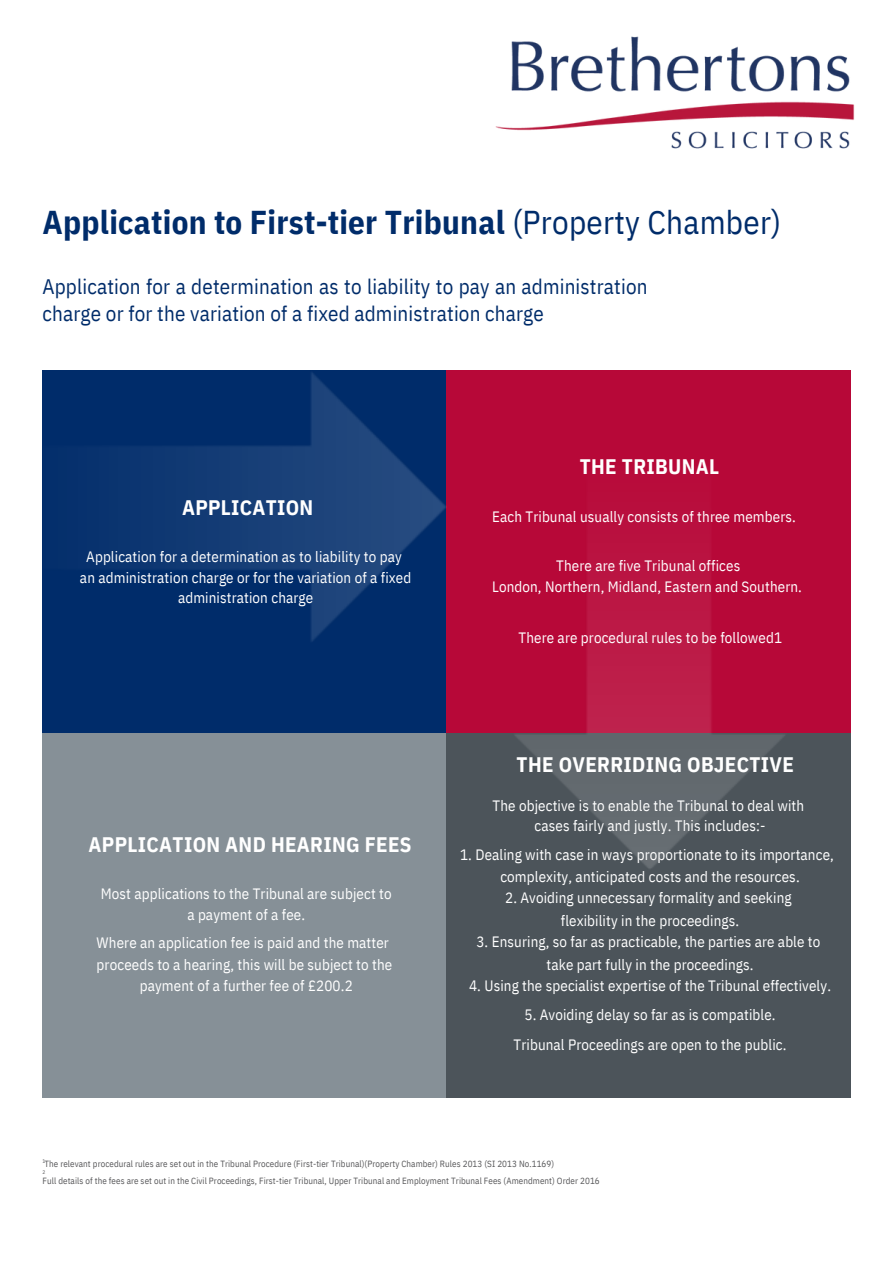
<style>
.page{position:relative;width:893px;height:1264px;background:#fff}
.page>*{position:absolute;margin:0;border:0;box-sizing:border-box;transform-origin:0 0}
.t1{font:700 33px "IBM Plex Sans Cond";letter-spacing:.01em;color:#002c6a}
.t2{font:21px/27px "IBM Plex Sans Cond";letter-spacing:.01em;color:#002c6a}
.t3{font:700 21px "IBM Plex Sans Cond";letter-spacing:.015em;color:#fff}
.t4{font:15px/20.2px "IBM Plex Sans Cond";letter-spacing:.01em;color:#fff;text-align:center}
.t5{font:9px "IBM Plex Sans Cond";letter-spacing:.01em;color:#58585a}
.t6{font:5.25px "IBM Plex Sans Cond";color:#58585a}
.s1{font-weight:400}
</style>
<div class="page">
<div style="left:42px;top:371px;width:404px;height:363px;background:#002c6a"></div>
<div style="left:446px;top:371px;width:404px;height:363px;background:#b70838"></div>
<div style="left:43px;top:733px;width:403px;height:364px;background:#869097"></div>
<div style="left:446px;top:733px;width:404px;height:364px;background:#4c545a"></div>
<img style="left:515px;top:553px;width:270px;height:316px">
<img style="left:42px;top:370px;width:405px;height:272px">
<img style="left:495px;top:36px;width:360px;height:113px">
<h1 class="t1" style="left:42px;top:200px;width:740px">Application to First-tier Tribunal <span class="s1">(Property Chamber)</span></h1>
<h2 class="t2" style="left:42px;top:272px;width:606px">Application for a determination as to liability to pay an administration charge or for the variation of a fixed administration charge</h2>
<h2 class="t3" style="left:182px;top:493px;width:133px">APPLICATION</h2>
<p class="t4" style="left:80px;top:546px;width:333px">Application for a determination as to liability to pay an administration charge or for the variation of a fixed administration charge</p>
<h2 class="t3" style="left:89px;top:830px;width:324px">APPLICATION AND HEARING FEES</h2>
<p class="t4" style="left:101px;top:883px;width:292px">Most applications to the Tribunal are subject to a payment of a fee.</p>
<p class="t4" style="left:97px;top:930px;width:297px;line-height:22.5px;text-align:left">Where an application fee is paid and the matter proceeds to a hearing, this will be subject to the</p>
<p class="t4" style="left:140px;top:974px;width:214px">payment of a further fee of £200.2</p>
<h2 class="t3" style="left:579px;top:452px;width:141px">THE TRIBUNAL</h2>
<p class="t4" style="left:492px;top:506px;width:305px">Each Tribunal usually consists of three members.</p>
<p class="t4" style="left:492px;top:555px;width:311px;line-height:21.3px">There are five Tribunal offices<br>London, Northern, Midland, Eastern and Southern.</p>
<p class="t4" style="left:518px;top:627px;width:265px">There are procedural rules to be followed1</p>
<h2 class="t3" style="left:516px;top:750px;width:279px">THE OVERRIDING OBJECTIVE</h2>
<p class="t4" style="left:492px;top:795px;width:313px">The objective is to enable the Tribunal to deal with cases fairly and justly. This includes:-</p>
<p class="t4" style="left:460px;top:842px;width:375px;line-height:22.5px">1. Dealing with case in ways proportionate to its importance, complexity, anticipated costs and the resources.</p>
<p class="t4" style="left:505px;top:886px;width:288px;line-height:22.5px">2. Avoiding unnecessary formality and seeking flexibility in the proceedings.</p>
<p class="t4" style="left:476px;top:930px;width:345px;line-height:22.5px">3. Ensuring, so far as practicable, the parties are able to take part fully in the proceedings.</p>
<p class="t4" style="left:469px;top:975px;width:363px">4. Using the specialist expertise of the Tribunal effectively.</p>
<p class="t4" style="left:513px;top:1000px;width:274px;line-height:29.2px">5. Avoiding delay so far as is compatible.<br>Tribunal Proceedings are open to the public.</p>
<p class="t6" style="left:42px;top:1157px;width:4px">1</p>
<p class="t5" style="left:44px;top:1158px;width:511px">The relevant procedural rules are set out in the Tribunal Procedure (First-tier Tribunal)(Property Chamber) Rules 2013 (SI 2013 No.1169)</p>
<p class="t6" style="left:42px;top:1168px;width:4px">2</p>
<p class="t5" style="left:42px;top:1174px;width:558px">Full details of the fees are set out in the Civil Proceedings, First-tier Tribunal, Upper Tribunal and Employment Tribunal Fees (Amendment) Order 2016</p>
</div>
